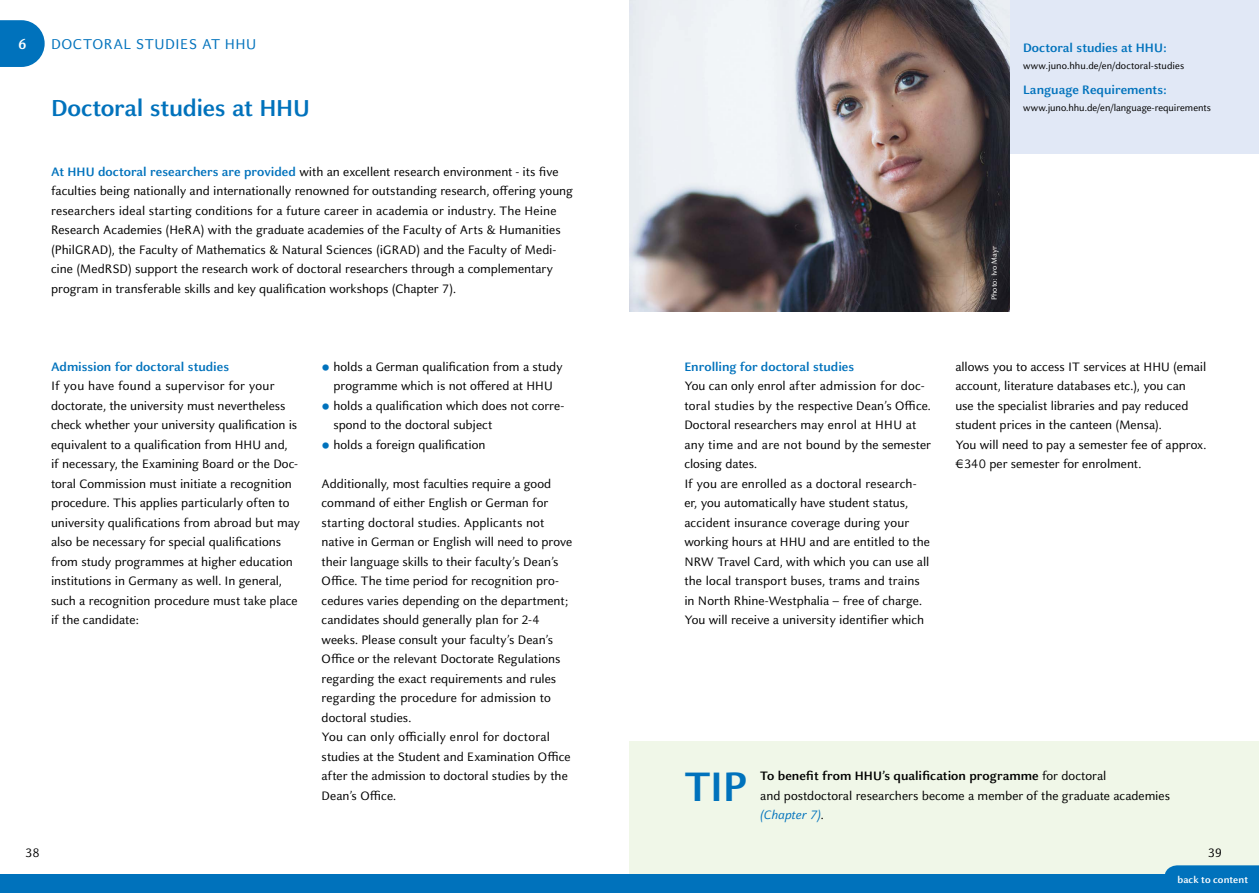
<style>
.page{position:relative;width:1259px;height:893px;background:#fff}
.page>*{position:absolute;margin:0;border:0;box-sizing:border-box;transform-origin:0 0}
.Head_24pt{font:700 45.45px "HHU Celeste Sans";color:#0072bc}
.Head_17pt{font:700 25.5px "HHU Celeste Sans";letter-spacing:-.01em;color:#0072bc}
.Leiste_Inhalt{font:15.75px "HHU Celeste Sans";letter-spacing:.03em;color:#0072bc}
.Leiste_Inhalt-2{font:700 15.75px "HHU Celeste Sans";color:#fff}
._9pt{font:13.5px/19.5px "HHU Celeste Sans";color:#000}
._9pt-2{font:700 13.5px "HHU Celeste Sans";color:#0072bc}
.Inserttext_Head{font:700 13.5px "HHU Celeste Sans";letter-spacing:.005em;color:#0072bc}
.Inserttext_Link{font:10.5px "HHU Celeste Sans";letter-spacing:.005em;color:#000}
.t1{font:700 10.5px "HHU Celeste Sans";letter-spacing:.005em;color:#fff}
.Fotografenname{font:8.25px "HHU Celeste Sans";letter-spacing:.01em;color:#fff}
.s1{font-weight:700;color:#0072bc}
.s2{font-weight:700;font-size:30px;color:#0072bc}
.s3{font-weight:700}
.s4{font-style:italic;color:#0072bc}
</style>
<div class="page">
<div style="left:1007px;top:0;width:252px;height:153px;background:#e1e8f6"></div>
<svg style="left:0;top:20px;width:45px;height:47px;background:#1f83c4"></svg>
<div style="left:629px;top:741px;width:630px;height:152px;background:#f0f7e8"></div>
<img style="left:629px;top:0;width:380px;height:311px">
<div style="left:0;top:874px;width:1259px;height:19px;background:#0072bc"></div>
<svg style="left:1165px;top:865px;width:94px;height:9px"></svg>
<p class="Leiste_Inhalt-2" style="left:18px;top:34px;width:10px">6</p>
<p class="Leiste_Inhalt" style="left:51px;top:34px;width:207px">DOCTORAL STUDIES AT HHU</p>
<p class="Inserttext_Head" style="left:1023px;top:39px;width:145px">Doctoral studies at HHU:</p>
<p class="Inserttext_Link" style="left:1023px;top:59px;width:163px">www.juno.hhu.de/en/doctoral-studies</p>
<p class="Inserttext_Head" style="left:1023px;top:81px;width:145px">Language Requirements:</p>
<p class="Head_17pt" style="left:51px;top:92px;width:260px">Doctoral studies at HHU</p>
<p class="Inserttext_Link" style="left:1023px;top:101px;width:189px">www.juno.hhu.de/en/language-requirements</p>
<p class="_9pt" style="left:51px;top:161px;width:523px"><span class="s1">At HHU doctoral researchers are provided</span> with an excellent research environment - its five faculties being nationally and internationally renowned for outstanding research, offering young researchers ideal starting conditions for a future career in academia or industry. The Heine Research Academies (HeRA) with the graduate academies of the Faculty of Arts &amp; Humanities (PhilGRAD), the Faculty of Mathematics &amp; Natural Sciences (iGRAD) and the Faculty of Medi&shy;cine (MedRSD) support the research work of doctoral researchers through a complementary program in transferable skills and key qualification workshops (Chapter 7).</p>
<p class="Fotografenname" style="left:989px;top:300px;width:56px;rotate:-90deg">Photo: Ivo Mayr</p>
<p class="_9pt-2" style="left:51px;top:358px;width:180px">Admission for doctoral studies</p>
<p class="_9pt" style="left:51px;top:376px;width:250px">If you have found a supervisor for your doctorate, the university must nevertheless check whether your university qualification is equivalent to a qualification from HHU and,<br>if necessary, the Examining Board or the Doc&shy;toral Commission must initiate a recognition procedure. This applies particularly often to university qualifications from abroad but may also be necessary for special qualifications from study programmes at higher education institutions in Germany as well. In general, such a recognition procedure must take place if the candidate:</p>
<p class="_9pt" style="left:25px;top:842px;width:16px">38</p>
<p class="_9pt" style="left:322px;top:356px;width:242px;text-align:center"><span class="s2">•</span> holds a German qualification from a study programme which is not offered at HHU</p>
<p class="_9pt" style="left:333px;top:395px;width:232px;text-indent:-12px"><span class="s2">•</span> holds a qualification which does not corre&shy;spond to the doctoral subject</p>
<p class="_9pt" style="left:322px;top:434px;width:165px"><span class="s2">•</span> holds a foreign qualification</p>
<p class="_9pt" style="left:322px;top:473px;width:252px">Additionally, most faculties require a good command of either English or German for starting doctoral studies. Applicants not native in German or English will need to prove their language skills to their faculty’s Dean’s Office. The time period for recognition pro&shy;cedures varies depending on the department; candidates should generally plan for 2-4 weeks. Please consult your faculty’s Dean’s Office or the relevant Doctorate Regulations regarding the exact requirements and rules regarding the procedure for admission to doctoral studies.</p>
<p class="_9pt" style="left:322px;top:727px;width:250px">You can only officially enrol for doctoral studies at the Student and Examination Office after the admission to doctoral studies by the Dean’s Office.</p>
<p class="_9pt-2" style="left:684px;top:358px;width:171px">Enrolling for doctoral studies</p>
<p class="_9pt" style="left:684px;top:376px;width:248px">You can only enrol after admission for doc&shy;toral studies by the respective Dean’s Office.<br>Doctoral researchers may enrol at HHU at any time and are not bound by the semester closing dates.</p>
<p class="_9pt" style="left:684px;top:473px;width:247px">If you are enrolled as a doctoral research&shy;er, you automatically have student status, accident insurance coverage during your working hours at HHU and are entitled to the NRW Travel Card, with which you can use all the local transport buses, trams and trains in North Rhine-Westphalia – free of charge.<br>You will receive a university identifier which</p>
<p class="_9pt" style="left:955px;top:356px;width:252px">allows you to access IT services at HHU (email account, literature databases etc.), you can use the specialist libraries and pay reduced student prices in the canteen (Mensa).</p>
<p class="_9pt" style="left:955px;top:434px;width:252px">You will need to pay a semester fee of approx. €340 per semester for enrolment.</p>
<p class="Head_24pt" style="left:684px;top:757px;width:64px">TIP</p>
<p class="_9pt" style="left:760px;top:766px;width:411px"><span class="s3">To benefit from HHU’s qualification programme</span> for doctoral<br>and postdoctoral researchers become a member of the graduate academies <span class="s4">(Chapter 7)</span>.</p>
<p class="_9pt" style="left:1208px;top:842px;width:16px">39</p>
<p class="t1" style="left:1177px;top:873px;width:72px">back to content</p>
</div>
